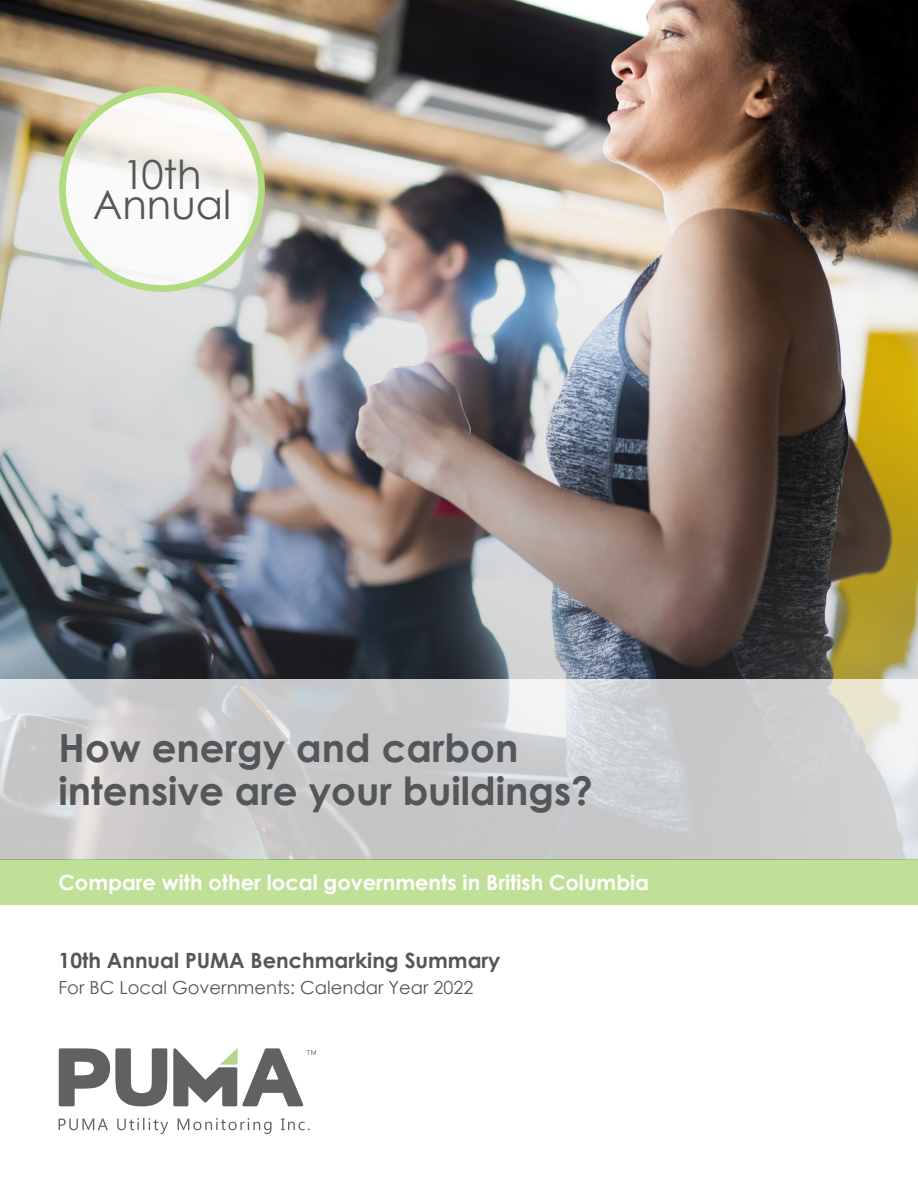
<style>
.page{position:relative;width:918px;height:1188px;background:#fff}
.page>*{position:absolute;margin:0;border:0;box-sizing:border-box;transform-origin:0 0}
.t1{font:40.05px/29.8px "Century Gothic";color:#54575a;text-align:center}
.t2{font:700 38.85px/42.9px "Century Gothic";color:#54575a}
.t3{font:700 21px "Century Gothic";color:#fff}
.t4{font:700 21px "Century Gothic";color:#54575a}
.t5{font:18px "Century Gothic";color:#54575a}
</style>
<div class="page">
<svg style="left:59px;top:1048px;width:108px;height:58px"></svg>
<svg style="left:59px;top:1118px;width:251px;height:16px"></svg>
<svg style="left:173px;top:1048px;width:143px;height:58px"></svg>
<img style="left:0;top:2px;width:918px;height:677px">
<svg style="left:0;top:679px;width:918px;height:180px;background:#cdcece"></svg>
<div style="left:0;top:859px;width:918px;height:45px;background:#bfe096"></div>
<svg style="left:62px;top:89px;width:200px;height:200px"></svg>
<div style="left:59px;top:86px;width:206px;height:206px;border:7px solid #b2da7f;border-radius:50%"></div>
<p class="t1" style="left:93px;top:159px;width:140px">10th<br>Annual</p>
<p class="t2" style="left:59px;top:725px;width:536px">How energy and carbon intensive are your buildings?</p>
<p class="t3" style="left:59px;top:866px;width:592px">Compare with other local governments in British Columbia</p>
<p class="t4" style="left:59px;top:945px;width:443px">10th Annual PUMA Benchmarking Summary</p>
<p class="t5" style="left:59px;top:975px;width:416px">For BC Local Governments: Calendar Year 2022</p>
</div>
